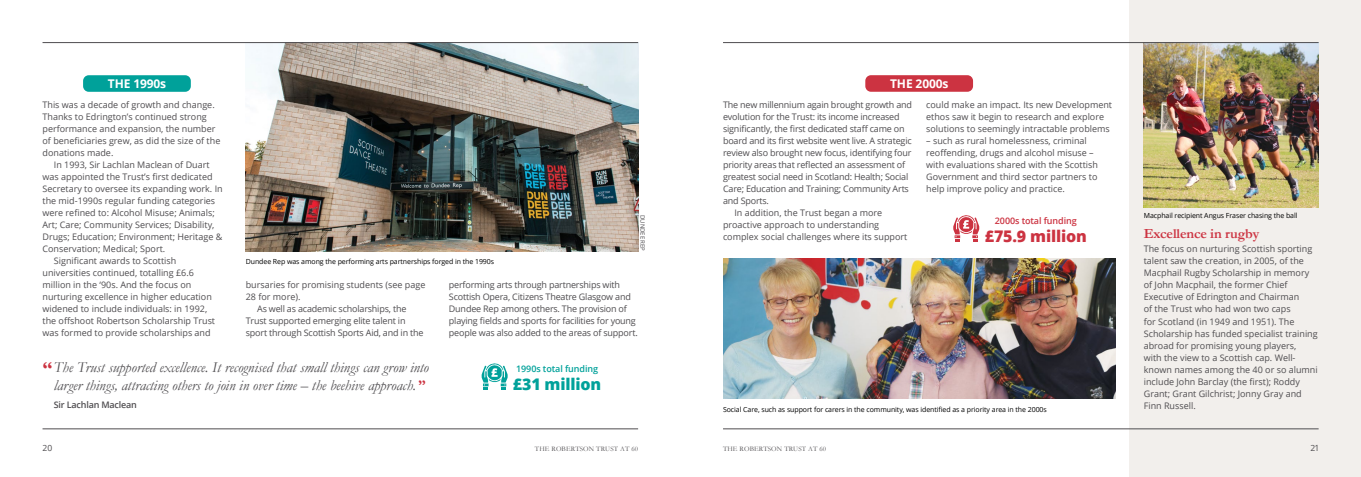
<style>
.page{position:relative;width:1361px;height:477px;background:#fff}
.page>*{position:absolute;margin:0;border:0;box-sizing:border-box;transform-origin:0 0}
.t1{font:800 16px "Open Sans";letter-spacing:-.01em;color:#cc3341}
.t2{font:800 16px "Open Sans";letter-spacing:-.01em;color:#00a19a}
.t3{font:italic 15px/18px "Garamond";color:#4f4d50;text-align:center}
.t4{font:700 14px "Garamond";letter-spacing:-.01em;color:#cc3341}
.t5{font:700 12px "Open Sans";letter-spacing:-.01em;color:#fff}
.t6{font:9px/12px "Open Sans";color:#4f4d50}
.t7{font:9px/12px "Open Sans";letter-spacing:-.02em;color:#4f4d50}
.t8{font:600 9px "Open Sans";letter-spacing:-.02em;color:#4f4d50}
.t9{font:600 9px "Open Sans";letter-spacing:-.01em;color:#00a19a}
.t10{font:600 9px "Open Sans";letter-spacing:-.01em;color:#cc3341}
.t11{font:8.5px "Open Sans";color:#4f4d50}
.t12{font:7px "Open Sans";letter-spacing:-.01em;color:#000}
.t13{font:7px "Garamond";letter-spacing:.02em;color:#4f4d50}
.t14{font:6px "Open Sans";letter-spacing:-.01em;color:#4f4d50}
.s1{font-weight:700;font-style:normal;font-size:20px;color:#cc3341}
.s2{font-weight:700;font-style:normal;color:#cc3341}
</style>
<div class="page">
<img style="left:246px;top:43px;width:392px;height:208px">
<div style="left:865px;top:75px;width:108px;height:17px;background:#cc3341;border-radius:6px"></div>
<div style="left:83px;top:75px;width:108px;height:17px;background:#00a19a;border-radius:6px"></div>
<div style="left:1129px;top:0;width:232px;height:476px;background:#f2efec"></div>
<hr style="left:723px;top:428px;width:595px;height:1px;background:#4f4d50">
<hr style="left:43px;top:42px;width:595px;height:1px;background:#4f4d50">
<hr style="left:43px;top:428px;width:595px;height:1px;background:#4f4d50">
<img style="left:1143px;top:43px;width:175px;height:164px">
<svg style="left:481px;top:363px;width:27px;height:26px"></svg>
<svg style="left:953px;top:215px;width:26px;height:26px"></svg>
<hr style="left:723px;top:42px;width:595px;height:1px;background:#4f4d50">
<img style="left:723px;top:258px;width:392px;height:140px">
<h3 class="t5" style="left:108px;top:75px;width:60px">THE 1990s</h3>
<h3 class="t5" style="left:890px;top:75px;width:60px">THE 2000s</h3>
<p class="t6" style="left:43px;top:98px;width:179px">This was a decade of growth and change.<br>Thanks to Edrington’s continued strong performance and expansion, the number of beneficiaries grew, as did the size of the donations made.</p>
<p class="t6" style="left:54px;top:158px;width:157px">In 1993, Sir Lachlan Maclean of Duart</p>
<p class="t6" style="left:43px;top:170px;width:172px">was appointed the Trust’s first dedicated</p>
<p class="t6" style="left:43px;top:182px;width:182px">Secretary to oversee its expanding work. In</p>
<p class="t6" style="left:43px;top:194px;width:174px">the mid-1990s regular funding categories</p>
<p class="t6" style="left:43px;top:206px;width:174px">were refined to: Alcohol Misuse; Animals;</p>
<p class="t6" style="left:43px;top:218px;width:173px">Art; Care; Community Services; Disability,</p>
<p class="t6" style="left:43px;top:230px;width:181px">Drugs; Education; Environment; Heritage &amp;</p>
<p class="t6" style="left:43px;top:242px;width:124px">Conservation; Medical; Sport.</p>
<p class="t6" style="left:54px;top:254px;width:124px">Significant awards to Scottish</p>
<p class="t6" style="left:43px;top:266px;width:153px">universities continued, totalling £6.6</p>
<p class="t6" style="left:43px;top:278px;width:150px">million in the ‘90s. And the focus on</p>
<p class="t6" style="left:43px;top:290px;width:171px">nurturing excellence in higher education</p>
<p class="t6" style="left:43px;top:302px;width:166px">widened to include individuals: in 1992,</p>
<p class="t6" style="left:43px;top:314px;width:174px">the offshoot Robertson Scholarship Trust</p>
<p class="t6" style="left:43px;top:326px;width:170px">was formed to provide scholarships and</p>
<p class="t12" style="left:246px;top:256px;width:250px">Dundee Rep was among the performing arts partnerships forged in the 1990s</p>
<p class="t14" style="left:647px;top:215px;width:37px;rotate:90deg">DUNDEE REP</p>
<p class="t6" style="left:246px;top:278px;width:181px">bursaries for promising students (see page</p>
<p class="t6" style="left:246px;top:290px;width:56px">28 for more).</p>
<p class="t7" style="left:257px;top:302px;width:151px">As well as academic scholarships, the</p>
<p class="t7" style="left:246px;top:314px;width:161px">Trust supported emerging elite talent in</p>
<p class="t7" style="left:246px;top:326px;width:179px">sport through Scottish Sports Aid, and in the</p>
<p class="t7" style="left:449px;top:278px;width:190px">performing arts through partnerships with Scottish Opera, Citizens Theatre Glasgow and Dundee Rep among others. The provision of playing fields and sports for facilities for young people was also added to the areas of support.</p>
<h2 class="t3" style="left:43px;top:357px;width:388px"><span class="s1">“</span>The Trust supported excellence. It recognised that small things can grow into larger things, attracting others to join in over time – the beehive approach. <span class="s2">”</span></h2>
<p class="t8" style="left:54px;top:398px;width:85px">Sir Lachlan Maclean</p>
<p class="t9" style="left:516px;top:362px;width:83px">1990s total funding</p>
<h1 class="t2" style="left:513px;top:372px;width:90px">£31 million</h1>
<p class="t7" style="left:723px;top:99px;width:190px">The new millennium again brought growth and</p>
<p class="t7" style="left:723px;top:111px;width:178px">evolution for the Trust: its income increased</p>
<p class="t7" style="left:723px;top:122px;width:183px">significantly, the first dedicated staff came on</p>
<p class="t7" style="left:723px;top:134px;width:190px">board and its first website went live. A strategic</p>
<p class="t7" style="left:723px;top:146px;width:190px">review also brought new focus, identifying four</p>
<p class="t7" style="left:723px;top:158px;width:184px">priority areas that reflected an assessment of</p>
<p class="t7" style="left:723px;top:170px;width:187px">greatest social need in Scotland: Health; Social</p>
<p class="t7" style="left:723px;top:182px;width:187px">Care; Education and Training; Community Arts</p>
<p class="t7" style="left:723px;top:194px;width:48px">and Sports.</p>
<p class="t6" style="left:734px;top:206px;width:149px">In addition, the Trust began a more</p>
<p class="t6" style="left:723px;top:218px;width:158px">proactive approach to understanding</p>
<p class="t6" style="left:723px;top:230px;width:186px">complex social challenges where its support</p>
<p class="t6" style="left:926px;top:98px;width:187px">could make an impact. Its new Development ethos saw it begin to research and explore solutions to seemingly intractable problems</p>
<p class="t6" style="left:926px;top:134px;width:173px">– such as rural homelessness, criminal reoffending, drugs and alcohol misuse – with evaluations shared with the Scottish Government and third sector partners to help improve policy and practice.</p>
<p class="t10" style="left:995px;top:214px;width:83px">2000s total funding</p>
<h1 class="t1" style="left:985px;top:224px;width:104px">£75.9 million</h1>
<p class="t12" style="left:723px;top:404px;width:325px">Social Care, such as support for carers in the community, was identified as a priority area in the 2000s</p>
<p class="t12" style="left:1143px;top:210px;width:155px">Macphail recipient Angus Fraser chasing the ball</p>
<h3 class="t4" style="left:1143px;top:224px;width:117px">Excellence in rugby</h3>
<p class="t6" style="left:1143px;top:243px;width:175px">The focus on nurturing Scottish sporting talent saw the creation, in 2005, of the Macphail Rugby Scholarship in memory of John Macphail, the former Chief Executive of Edrington and Chairman<br>of the Trust who had won two caps<br>for Scotland (in 1949 and 1951). The Scholarship has funded specialist training abroad for promising young players,<br>with the view to a Scottish cap. Well&shy;known names among the 40 or so alumni include John Barclay (the first); Roddy Grant; Grant Gilchrist; Jonny Gray and Finn Russell.</p>
<p class="t11" style="left:43px;top:442px;width:11px">20</p>
<p class="t13" style="left:535px;top:444px;width:105px">THE ROBERTSON TRUST AT 60</p>
<p class="t13" style="left:723px;top:444px;width:105px">THE ROBERTSON TRUST AT 60</p>
<p class="t11" style="left:1310px;top:442px;width:10px">21</p>
</div>
